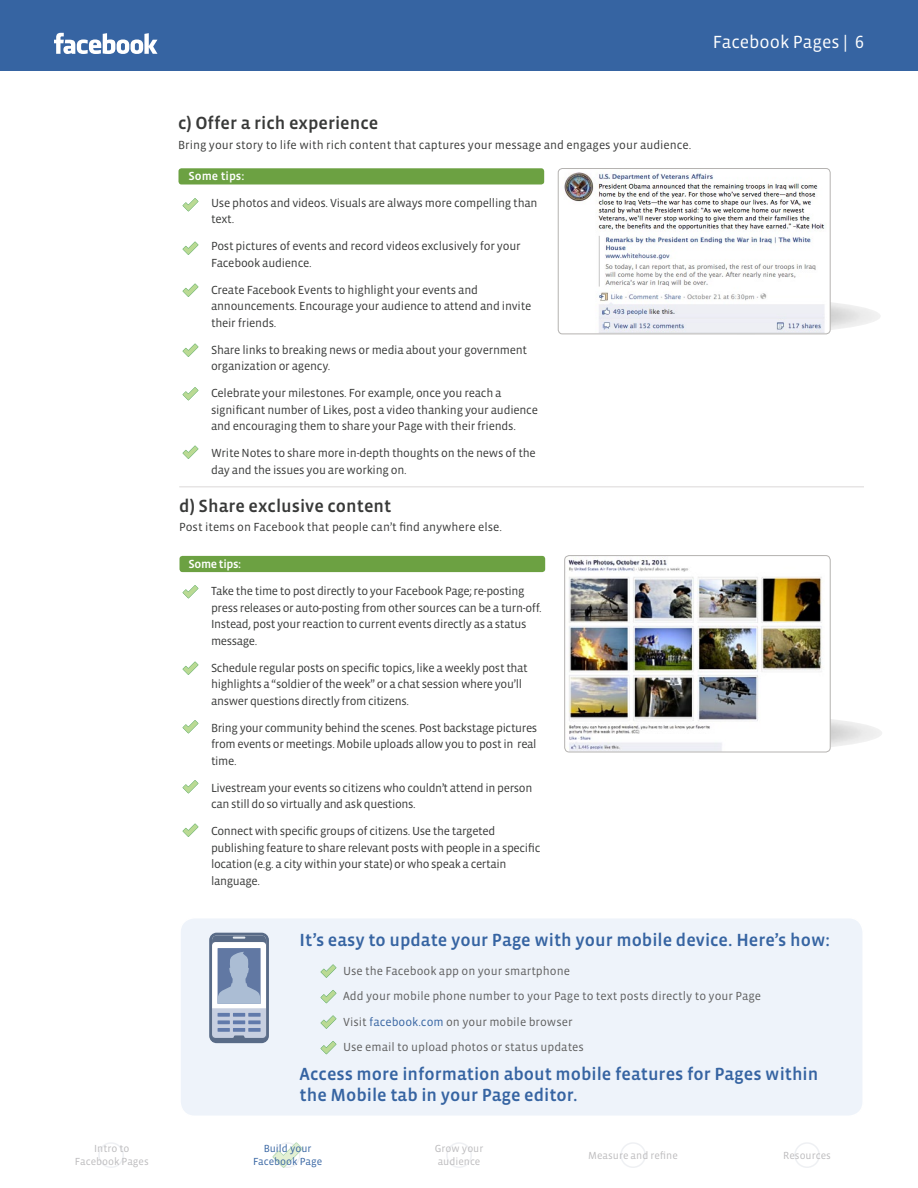
<style>
.page{position:relative;width:918px;height:1188px;background:#fff}
.page>*{position:absolute;margin:0;border:0;box-sizing:border-box;transform-origin:0 0}
.t1{font:500 18px/21px "Vista Sans OT";color:#3664a2}
.t2{font:500 18px "Vista Sans OT";color:#383938}
.t3{font:18px "Vista Sans OT";color:#fff}
.t4{font:12px/16.5px "Vista Sans OT";letter-spacing:-.02em;color:#383938}
.t5{font:12px/25.5px "Vista Sans OT";color:#5e5e5e}
.t6{font:12px "Vista Sans OT";color:#383938}
.t7{font:500 12px "Vista Sans OT";letter-spacing:-.015em;color:#fff}
.t8{font:10.5px/12.6px "Vista Sans OT";color:#bcbbbd}
.t9{font:10.5px/12.6px "Vista Sans OT";color:#3664a2;text-align:center}
.s1{color:#3664a2}
</style>
<div class="page">
<div style="left:0;top:0;width:918px;height:71px;background:#3664a2"></div>
<svg style="left:54px;top:33px;width:103px;height:21px"></svg>
<svg style="left:611px;top:298px;width:270px;height:36px"></svg>
<svg style="left:612px;top:715px;width:270px;height:36px"></svg>
<hr style="left:179px;top:486px;width:685px;height:2px;background:#e7e5e5">
<div style="left:180px;top:556px;width:365px;height:16px;background:#6ca142;border-radius:3px"></div>
<svg style="left:183px;top:585px;width:15px;height:13px"></svg>
<svg style="left:183px;top:662px;width:15px;height:13px"></svg>
<svg style="left:183px;top:720px;width:15px;height:13px"></svg>
<svg style="left:183px;top:780px;width:15px;height:13px"></svg>
<svg style="left:183px;top:824px;width:15px;height:13px"></svg>
<div style="left:178px;top:168px;width:366px;height:16px;background:#6ca142;border-radius:3px"></div>
<div style="left:98px;top:1142px;width:26px;height:26px;border:2px solid #d6dae2;border-radius:50%"></div>
<svg style="left:272px;top:1142px;width:31px;height:26px"></svg>
<div style="left:620px;top:1142px;width:26px;height:26px;border:2px solid #d6dae2;border-radius:50%"></div>
<div style="left:794px;top:1142px;width:26px;height:26px;border:2px solid #d6dae2;border-radius:50%"></div>
<div style="left:446px;top:1142px;width:26px;height:26px;border:2px solid #d6dae2;border-radius:50%"></div>
<svg style="left:183px;top:198px;width:15px;height:13px"></svg>
<svg style="left:183px;top:242px;width:15px;height:13px"></svg>
<svg style="left:183px;top:284px;width:15px;height:13px"></svg>
<svg style="left:183px;top:344px;width:15px;height:13px"></svg>
<svg style="left:183px;top:387px;width:15px;height:13px"></svg>
<svg style="left:183px;top:446px;width:15px;height:13px"></svg>
<img style="left:564px;top:169px;width:266px;height:165px">
<div style="left:558px;top:168px;width:272px;height:166px;border:1px solid #b5b3b1;border-radius:4px"></div>
<img style="left:566px;top:557px;width:259px;height:193px">
<div style="left:564px;top:555px;width:266px;height:197px;border:1px solid #b5b3b1;border-radius:5px"></div>
<div style="left:180px;top:918px;width:683px;height:198px;background:#eef3fa;border-radius:15px"></div>
<div style="left:179px;top:917px;width:685px;height:200px;border:2px solid #fff;border-radius:15px"></div>
<svg style="left:209px;top:933px;width:60px;height:110px;background:#9caac2"></svg>
<svg style="left:321px;top:964px;width:15px;height:14px"></svg>
<svg style="left:321px;top:990px;width:15px;height:13px"></svg>
<svg style="left:321px;top:1015px;width:15px;height:14px"></svg>
<svg style="left:321px;top:1041px;width:15px;height:13px"></svg>
<p class="t8" style="left:75px;top:1143px;width:75px;text-align:center">Intro to<br>Facebook Pages</p>
<h1 class="t3" style="left:713px;top:32px;width:153px">Facebook Pages | 6</h1>
<h1 class="t2" style="left:178px;top:114px;width:202px">c) Offer a rich experience</h1>
<p class="t6" style="left:178px;top:139px;width:515px">Bring your story to life with rich content that captures your message and engages your audience.</p>
<p class="t7" style="left:189px;top:169px;width:57px">Some tips:</p>
<p class="t4" style="left:211px;top:195px;width:328px">Use photos and videos. Visuals are always more compelling than text.</p>
<p class="t4" style="left:211px;top:238px;width:311px">Post pictures of events and record videos exclusively for your<br>Facebook audience.</p>
<p class="t4" style="left:211px;top:282px;width:322px">Create Facebook Events to highlight your events and announcements. Encourage your audience to attend and invite their friends.</p>
<p class="t4" style="left:211px;top:342px;width:318px">Share links to breaking news or media about your government organization or agency.</p>
<p class="t4" style="left:211px;top:385px;width:328px">Celebrate your milestones. For example, once you reach a significant number of Likes, post a video thanking your audience and encouraging them to share your Page with their friends.</p>
<p class="t4" style="left:211px;top:445px;width:326px">Write Notes to share more in-depth thoughts on the news of the day and the issues you are working on.</p>
<h1 class="t2" style="left:179px;top:497px;width:214px">d) Share exclusive content</h1>
<p class="t6" style="left:179px;top:521px;width:324px">Post items on Facebook that people can’t find anywhere else.</p>
<p class="t7" style="left:189px;top:558px;width:54px">Some tips:</p>
<p class="t4" style="left:211px;top:583px;width:332px">Take the time to post directly to your Facebook Page; re-posting press releases or auto-posting from other sources can be a turn-off.<br>Instead, post your reaction to current events directly as a status message.</p>
<p class="t4" style="left:211px;top:660px;width:318px">Schedule regular posts on specific topics, like a weekly post that highlights a “soldier of the week” or a chat session where you’ll answer questions directly from citizens.</p>
<p class="t4" style="left:211px;top:720px;width:328px;text-align:justify">Bring your community behind the scenes. Post backstage pictures from events or meetings. Mobile uploads allow you to post in real time.</p>
<p class="t4" style="left:211px;top:780px;width:323px">Livestream your events so citizens who couldn’t attend in person can still do so virtually and ask questions.</p>
<p class="t4" style="left:211px;top:823px;width:331px">Connect with specific groups of citizens. Use the targeted publishing feature to share relevant posts with people in a specific location (e.g. a city within your state) or who speak a certain language.</p>
<h1 class="t1" style="left:300px;top:930px;width:532px">It’s easy to update your Page with your mobile device. Here’s how:</h1>
<p class="t5" style="left:343px;top:958px;width:420px">Use the Facebook app on your smartphone<br>Add your mobile phone number to your Page to text posts directly to your Page Visit <span class="s1">facebook.com</span> on your mobile browser<br>Use email to upload photos or status updates</p>
<h1 class="t1" style="left:300px;top:1064px;width:520px">Access more information about mobile features for Pages within the Mobile tab in your Page editor.</h1>
<p class="t9" style="left:253px;top:1143px;width:71px">Build your<br>Facebook Page</p>
<p class="t8" style="left:588px;top:1149px;width:91px">Measure and refine</p>
<p class="t8" style="left:783px;top:1149px;width:49px">Resources</p>
<p class="t8" style="left:435px;top:1143px;width:50px">Grow your audience</p>
</div>
